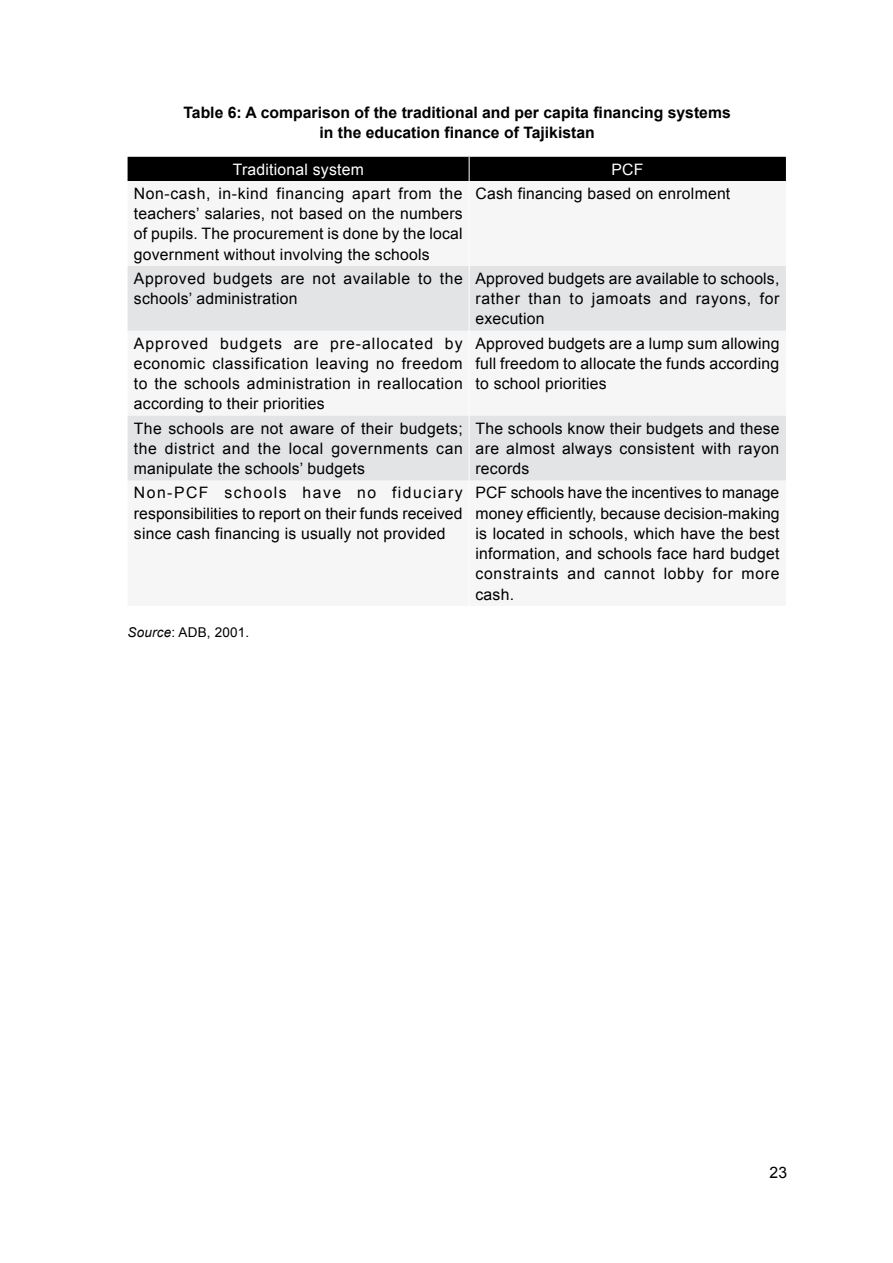
<style>
.page{position:relative;width:893px;height:1263px;background:#fff}
.page>*{position:absolute;margin:0;border:0;box-sizing:border-box;transform-origin:0 0}
.t1{font:15.75px/20.2px "Arial";letter-spacing:.015em;color:#000;text-align:justify}
.t2{font:700 15.75px/20.2px "Arial";color:#000;text-align:center}
.t3{font:15.75px/20.2px "Arial";letter-spacing:.035em;color:#000}
.t4{font:15.75px "Arial";letter-spacing:.015em;color:#fff}
.t5{font:13.5px "Arial";letter-spacing:.015em;color:#000}
.s1{font-style:italic}
</style>
<div class="page">
<svg style="left:128px;top:266px;width:658px;height:214px;fill:#e3e4e5"></svg>
<div style="left:128px;top:157px;width:658px;height:24px;background:#000"></div>
<hr style="left:469px;top:266px;width:1px;height:65px;background:#fff">
<hr style="left:469px;top:331px;width:1px;height:85px;background:#fff">
<hr style="left:469px;top:416px;width:1px;height:64px;background:#fff">
<p class="t2" style="left:183px;top:103px;width:549px">Table 6: A comparison of the traditional and per capita financing systems in the education finance of Tajikistan</p>
<p class="t4" style="left:233px;top:159px;width:132px">Traditional system</p>
<p class="t4" style="left:612px;top:159px;width:33px">PCF</p>
<p class="t1" style="left:134px;top:183px;width:330px">Non-cash, in-kind financing apart from the teachers’ salaries, not based on the numbers of pupils. The procurement is done by the local government without involving the schools</p>
<p class="t1" style="left:475px;top:183px;width:256px">Cash financing based on enrolment</p>
<p class="t3" style="left:134px;top:268px;width:330px">Approved budgets are not available to the schools’ administration</p>
<p class="t1" style="left:475px;top:268px;width:306px">Approved budgets are available to schools, rather than to jamoats and rayons, for execution</p>
<p class="t1" style="left:134px;top:333px;width:330px">Approved budgets are pre-allocated by economic classification leaving no freedom to the schools administration in reallocation according to their priorities</p>
<p class="t1" style="left:475px;top:333px;width:306px">Approved budgets are a lump sum allowing full freedom to allocate the funds according to school priorities</p>
<p class="t1" style="left:134px;top:418px;width:330px">The schools are not aware of their budgets; the district and the local governments can manipulate the schools’ budgets</p>
<p class="t1" style="left:475px;top:418px;width:306px">The schools know their budgets and these are almost always consistent with rayon records</p>
<p class="t1" style="left:134px;top:483px;width:330px">Non-PCF schools have no fiduciary responsibilities to report on their funds received since cash financing is usually not provided</p>
<p class="t1" style="left:475px;top:483px;width:306px">PCF schools have the incentives to manage money efficiently, because decision-making is located in schools, which have the best information, and schools face hard budget constraints and cannot lobby for more cash.</p>
<p class="t5" style="left:128px;top:624px;width:123px"><span class="s1">Source</span>: ADB, 2001.</p>
<p class="t1" style="left:769px;top:1162px;width:19px">23</p>
</div>
